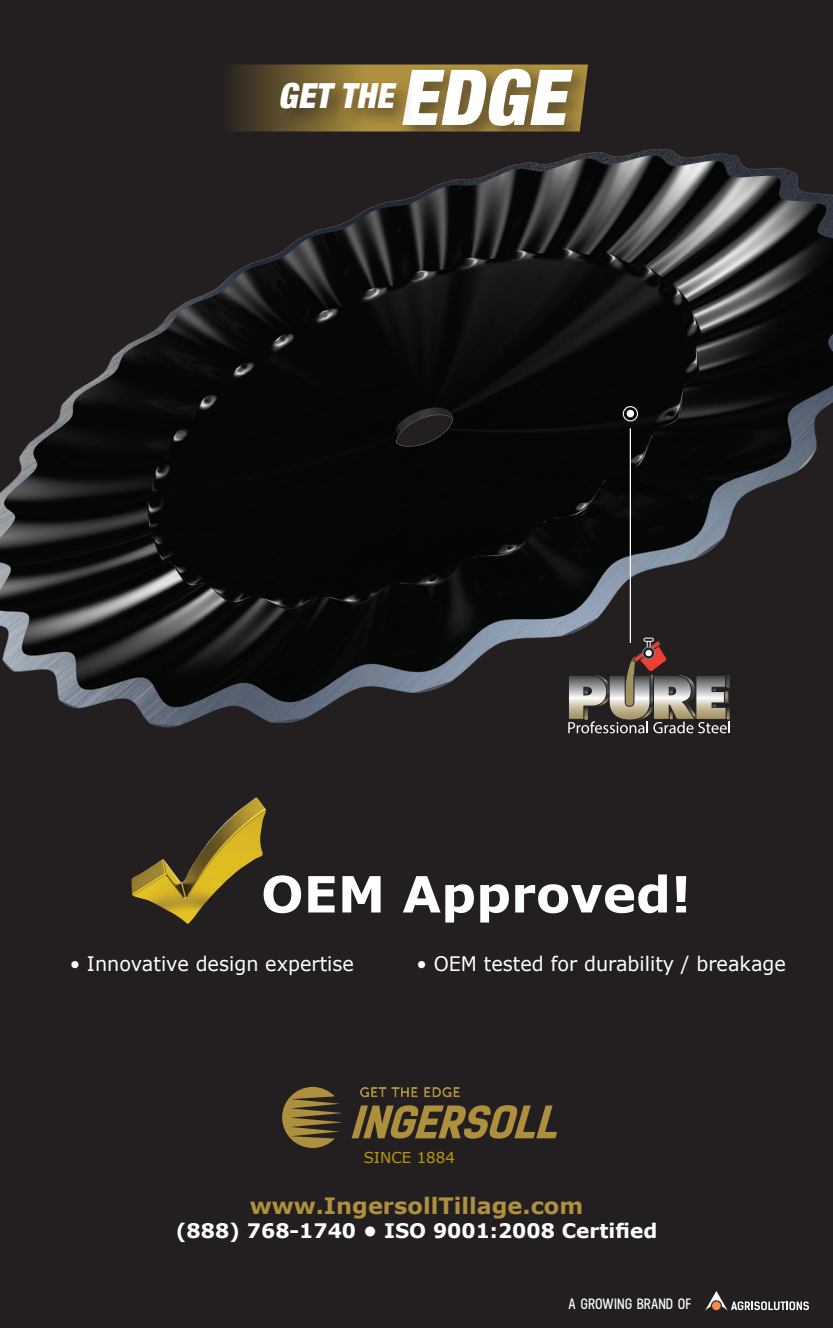
<style>
.page{position:relative;width:833px;height:1328px;background:#fff}
.page>*{position:absolute;margin:0;border:0;box-sizing:border-box;transform-origin:0 0}
.t1{font:italic 900 condensed 77px "Helvetica Neue";color:#fff}
.t2{font:700 50px "Verdana";color:#fff}
.t3{font:italic 900 condensed 34.5px "Helvetica Neue";color:#fff}
.t4{font:700 22.5px "Verdana";color:#ae903f}
.t5{font:20px "Verdana";color:#fff;scale:.96 1}
.t6{font:700 20px "Verdana";color:#fff}
.t7{font:600 15px "Neusa";color:#fff}
.t8{font:15px "Verdana";color:#bc9905}
</style>
<div class="page">
<div style="left:0;top:0;width:832px;height:1328px;background:#231f20"></div>
<svg style="left:705px;top:1291px;width:103px;height:20px"></svg>
<div style="left:712px;top:1301px;width:8px;height:9px;background:#f68a4d;border-radius:50%"></div>
<img style="left:0;top:149px;width:832px;height:585px">
<svg style="left:568px;top:638px;width:162px;height:95px"></svg>
<hr style="left:629px;top:428px;width:2px;height:215px;background:#fff">
<div style="left:622px;top:406px;width:16px;height:15px;border:1px solid #fff;border-radius:50%"></div>
<div style="left:626px;top:410px;width:8px;height:7px;background:#fff;border-radius:50%"></div>
<svg style="left:282px;top:1087px;width:60px;height:61px"></svg>
<svg style="left:360px;top:1087px;width:58px;height:10px"></svg>
<svg style="left:424px;top:1087px;width:36px;height:10px"></svg>
<svg style="left:351px;top:1105px;width:206px;height:33px"></svg>
<img style="left:131px;top:797px;width:135px;height:127px">
<svg style="left:232px;top:64px;width:166px;height:67px;background:#5f502d"></svg>
<div style="left:398px;top:62px;width:195px;height:85px;background:#231f20;opacity:.58"></div>
<div style="left:275px;top:79px;width:141px;height:51px;background:#231f20;opacity:.58"></div>
<h1 class="t1" style="left:399px;top:34px;width:189px">EDGE</h1>
<h3 class="t3" style="left:278px;top:67px;width:126px">GETTHE</h3>
<h2 class="t2" style="left:261px;top:861px;width:431px">OEM Approved!</h2>
<p class="t5" style="left:70px;top:951px;width:297px">• Innovative design expertise</p>
<p class="t5" style="left:416px;top:951px;width:386px">• OEM tested for durability / breakage</p>
<p class="t8" style="left:363px;top:1148px;width:93px">Since 1884</p>
<p class="t4" style="left:250px;top:1191px;width:335px">www.IngersollTillage.com</p>
<p class="t6" style="left:176px;top:1217px;width:483px">(888) 768-1740 • ISO 9001:2008 Certified</p>
<p class="t7" style="left:568px;top:1294px;width:124px">A GROWING BRAND OF</p>
</div>
